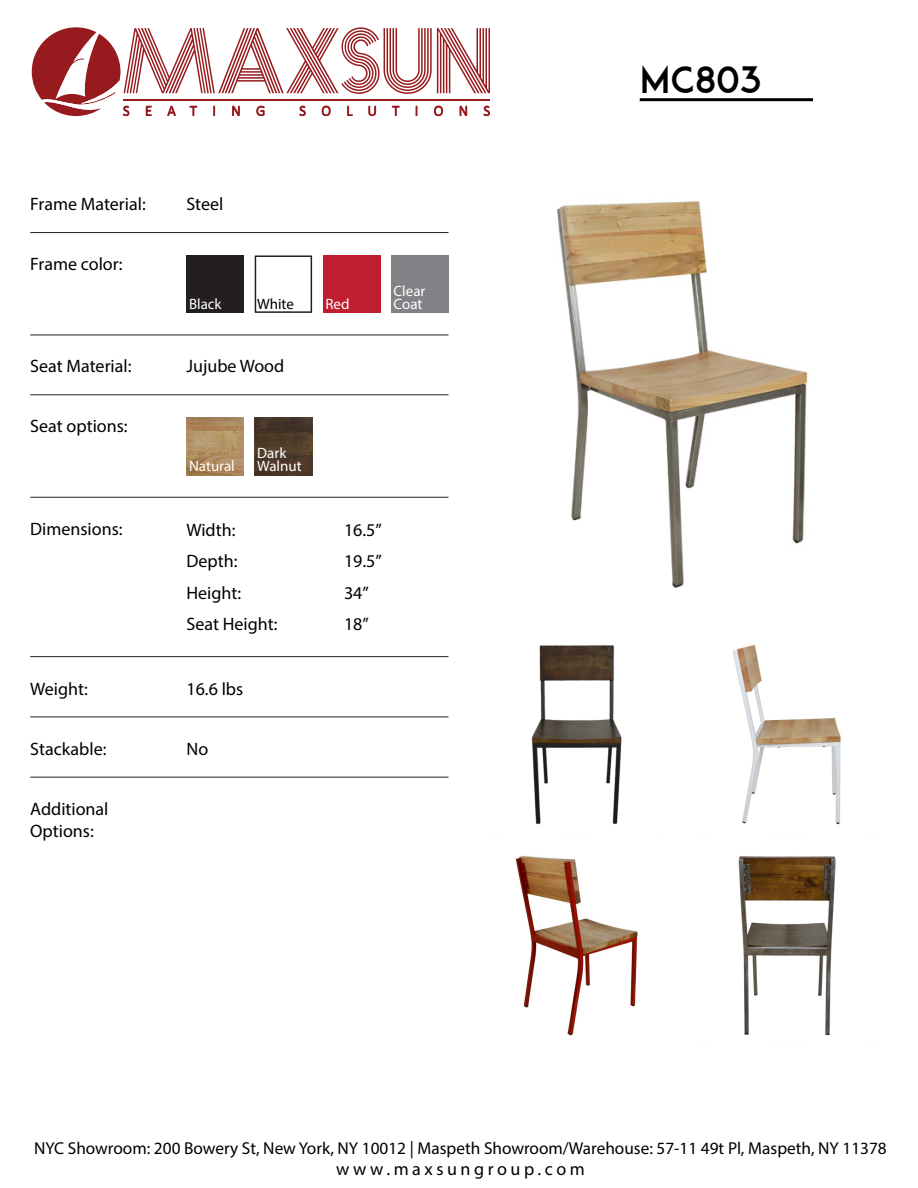
<style>
.page{position:relative;width:918px;height:1188px;background:#fff}
.page>*{position:absolute;margin:0;border:0;box-sizing:border-box;transform-origin:0 0}
.t1{font:83.25px "Prisma";color:#971b1e}
.t2{font:36px "ADAM.CGPRO";letter-spacing:-.01em;color:#000}
.t3{font:18px/31.5px "Myriad Pro";color:#000}
.t4{font:18px "Myriad Pro";letter-spacing:.2em;color:#000}
.t5{font:17.25px "Myriad Pro";color:#000}
.t6{font:15px/13.5px "Myriad Pro";color:#fff}
.t7{font:15px "Myriad Pro";color:#000}
.t8{font:300 14.7px "Calibri";letter-spacing:1.04em;color:#971b1e}
</style>
<div class="page">
<hr style="left:123px;top:99px;width:367px;height:1px;background:#971b1e">
<svg style="left:32px;top:27px;width:98px;height:89px"></svg>
<svg style="left:145px;top:106px;width:7px;height:10px"></svg>
<svg style="left:167px;top:105px;width:9px;height:11px"></svg>
<svg style="left:189px;top:106px;width:9px;height:10px"></svg>
<svg style="left:213px;top:106px;width:2px;height:10px"></svg>
<svg style="left:232px;top:105px;width:8px;height:11px"></svg>
<svg style="left:256px;top:105px;width:9px;height:11px"></svg>
<svg style="left:299px;top:105px;width:7px;height:11px"></svg>
<svg style="left:321px;top:105px;width:10px;height:11px"></svg>
<svg style="left:347px;top:106px;width:6px;height:10px"></svg>
<svg style="left:368px;top:106px;width:8px;height:10px"></svg>
<svg style="left:392px;top:106px;width:8px;height:10px"></svg>
<svg style="left:415px;top:106px;width:3px;height:10px"></svg>
<svg style="left:434px;top:105px;width:9px;height:11px"></svg>
<svg style="left:459px;top:105px;width:8px;height:11px"></svg>
<svg style="left:483px;top:105px;width:7px;height:11px"></svg>
<hr style="left:640px;top:98px;width:173px;height:3px;background:#000">
<hr style="left:30px;top:335px;width:419px;height:1px;background:#231f20">
<hr style="left:30px;top:497px;width:419px;height:1px;background:#231f20">
<hr style="left:30px;top:656px;width:419px;height:1px;background:#231f20">
<hr style="left:30px;top:717px;width:419px;height:1px;background:#231f20">
<hr style="left:30px;top:777px;width:419px;height:1px;background:#231f20">
<div style="left:187px;top:255px;width:57px;height:58px;background:#231f20"></div>
<svg style="left:255px;top:255px;width:57px;height:58px"></svg>
<div style="left:323px;top:255px;width:57px;height:58px;background:#be1e2d"></div>
<div style="left:391px;top:255px;width:58px;height:58px;background:#808285"></div>
<hr style="left:30px;top:232px;width:419px;height:1px;background:#231f20">
<hr style="left:30px;top:394px;width:419px;height:1px;background:#231f20">
<img style="left:255px;top:418px;width:57px;height:57px">
<img style="left:187px;top:418px;width:57px;height:57px">
<img style="left:557px;top:201px;width:251px;height:387px">
<img style="left:515px;top:855px;width:123px;height:181px">
<img style="left:531px;top:645px;width:91px;height:180px">
<img style="left:733px;top:645px;width:108px;height:180px">
<img style="left:738px;top:855px;width:98px;height:181px">
<h1 class="t1" style="left:119px;top:-1px;width:372px">MAXSUN</h1>
<p class="t8" style="left:123px;top:102px;width:144px">SEATING</p>
<p class="t8" style="left:299px;top:102px;width:192px">SOLUTIONS</p>
<p class="t3" style="left:30px;top:188px;width:117px">Frame Material:</p>
<p class="t3" style="left:187px;top:188px;width:38px">Steel</p>
<p class="t3" style="left:30px;top:248px;width:94px">Frame color:</p>
<p class="t6" style="left:189px;top:297px;width:34px">Black</p>
<p class="t7" style="left:257px;top:295px;width:38px">White</p>
<p class="t6" style="left:325px;top:297px;width:26px">Red</p>
<p class="t3" style="left:30px;top:350px;width:103px">Seat Material:</p>
<p class="t3" style="left:187px;top:350px;width:99px">Jujube Wood</p>
<p class="t3" style="left:30px;top:410px;width:99px">Seat options:</p>
<p class="t6" style="left:189px;top:459px;width:47px">Natural</p>
<p class="t6" style="left:257px;top:446px;width:46px">Dark<br>Walnut</p>
<p class="t6" style="left:394px;top:284px;width:33px">Clear<br>Coat</p>
<p class="t3" style="left:30px;top:513px;width:94px">Dimensions:</p>
<p class="t3" style="left:187px;top:514px;width:93px">Width:<br>Depth:<br>Height:<br>Seat Height:</p>
<p class="t3" style="left:344px;top:514px;width:39px">16.5”<br>19.5”<br>34”<br>18”</p>
<p class="t3" style="left:30px;top:672px;width:59px">Weight:</p>
<p class="t3" style="left:187px;top:672px;width:58px">16.6 lbs</p>
<p class="t3" style="left:30px;top:733px;width:78px">Stackable:</p>
<p class="t3" style="left:187px;top:733px;width:23px">No</p>
<p class="t3" style="left:30px;top:798px;width:80px;line-height:21.6px">Additional<br>Options:</p>
<h2 class="t2" style="left:640px;top:58px;width:123px">MC803</h2>
<p class="t5" style="left:34px;top:1137px;width:854px">NYC Showroom: 200 Bowery St, New York, NY 10012 | Maspeth Showroom/Warehouse: 57-11 49t Pl, Maspeth, NY 11378</p>
<p class="t4" style="left:336px;top:1157px;width:250px">www.maxsungroup.com</p>
</div>
